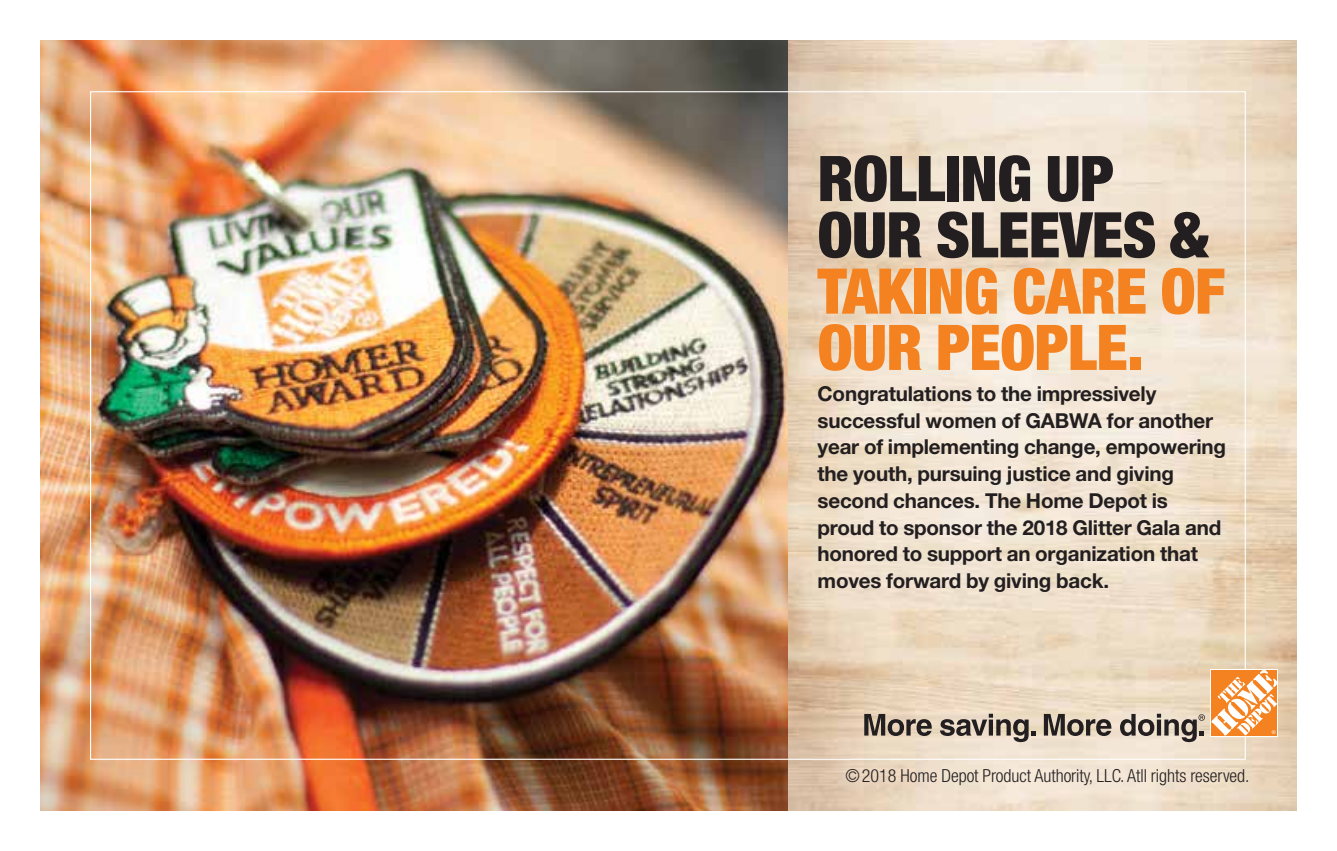
<style>
.page{position:relative;width:1337px;height:851px;background:#fff}
.page>*{position:absolute;margin:0;border:0;box-sizing:border-box;transform-origin:0 0}
.t1{font:900 condensed 63px/56.2px "Helvetica Neue LT Std";letter-spacing:-.01em;color:#f58220}
.t2{font:900 condensed 63px/56.2px "Helvetica Neue LT Std";letter-spacing:-.01em;color:#231f20}
.t3{font:700 20.47px/26.8px "Helvetica Neue LT Std";letter-spacing:-.01em;color:#231f20}
.t4{font:300 condensed 18px "Helvetica Neue LT Std";color:#231f20}
</style>
<div class="page">
<img style="left:40px;top:40px;width:748px;height:770px">
<img style="left:788px;top:40px;width:508px;height:770px">
<svg style="left:1210px;top:669px;width:68px;height:67px"></svg>
<svg style="left:1211px;top:670px;width:65px;height:65px"></svg>
<svg style="left:864px;top:714px;width:67px;height:22px"></svg>
<svg style="left:940px;top:713px;width:95px;height:29px;background:#a99d90"></svg>
<svg style="left:1043px;top:714px;width:68px;height:22px"></svg>
<svg style="left:1120px;top:713px;width:84px;height:29px;background:#a79c91"></svg>
<h1 class="t2" style="left:817px;top:149px;width:392px">ROLLING UP<br>OUR SLEEVES &amp;</h1>
<h1 class="t1" style="left:817px;top:262px;width:409px">TAKING CARE OF<br>OUR PEOPLE.</h1>
<p class="t3" style="left:817px;top:379px;width:410px">Congratulations to the impressively successful women of GABWA for another year of implementing change, empowering the youth, pursuing justice and giving second chances. The Home Depot is proud to sponsor the 2018 Glitter Gala and honored to support an organization that moves forward by giving back.</p>
<p class="t4" style="left:845px;top:765px;width:405px">© 2018 Home Depot Product Authority, LLC. Atll rights reserved.</p>
</div>
